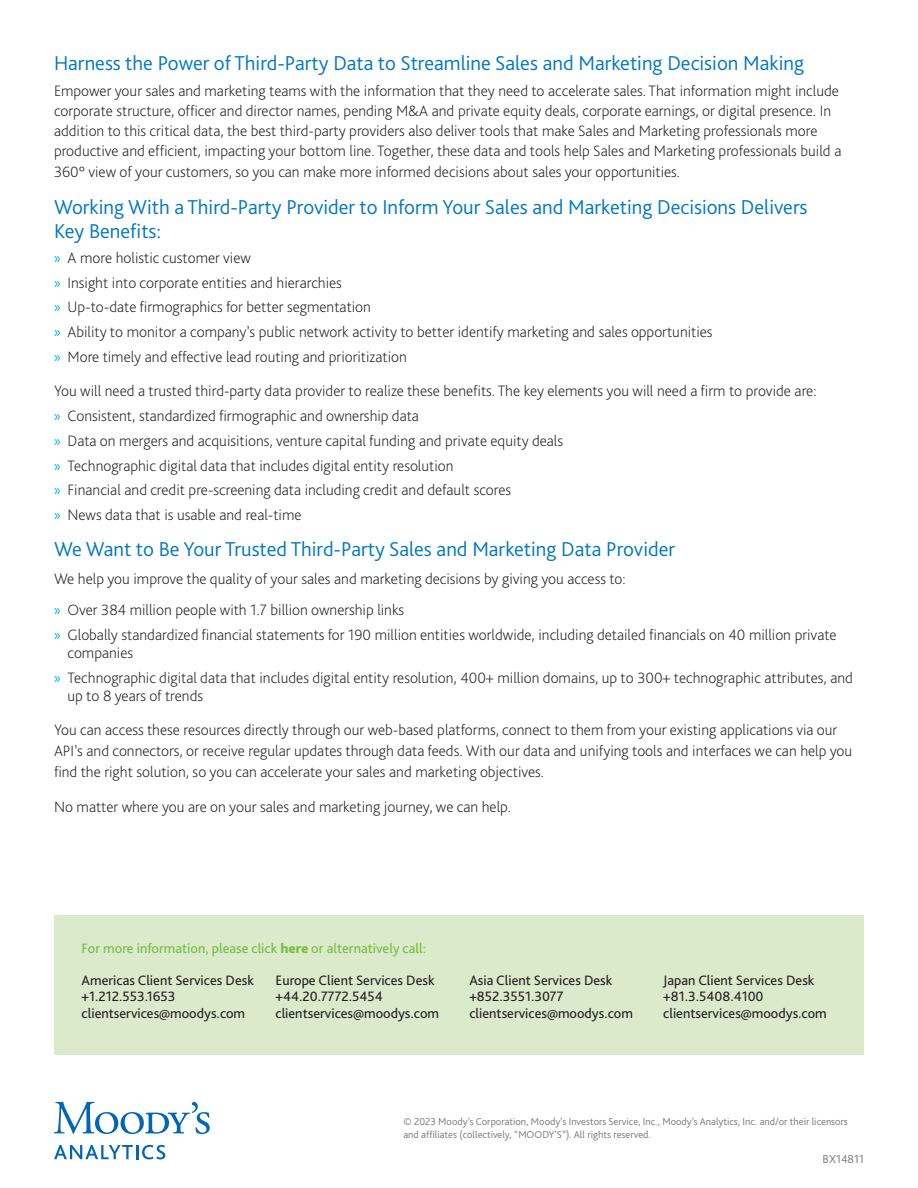
<style>
.page{position:relative;width:918px;height:1188px;background:#fff}
.page>*{position:absolute;margin:0;border:0;box-sizing:border-box;transform-origin:0 0}
.t1{font:300 21px/24px "Bliss Pro";color:#0077c0}
.Body_text{font:200 15.75px/20.2px "Bliss Pro";color:#231f20}
.Body_text__before_bu{font:200 15.75px "Bliss Pro";color:#231f20}
.t2{font:14.25px/16.5px "Bliss Pro";color:#231f20}
.t3{font:14.25px "Bliss Pro";color:#76bd42}
.t4{font:300 12px "Bliss Pro";color:#777779}
.t5{font:300 10.5px/13.5px "Bliss Pro";color:#777779}
.s1{font-family:"Myriad Pro";font-weight:400;color:#00aeef}
.s2{font-weight:800;color:#77be42}
</style>
<div class="page">
<div style="left:54px;top:915px;width:810px;height:139px;background:#daeaca"></div>
<svg style="left:54px;top:1102px;width:156px;height:32px"></svg>
<svg style="left:54px;top:1145px;width:111px;height:14px"></svg>
<h2 class="t1" style="left:54px;top:50px;width:752px">Harness the Power of Third-Party Data to Streamline Sales and Marketing Decision Making</h2>
<p class="Body_text" style="left:54px;top:80px;width:789px">Empower your sales and marketing teams with the information that they need to accelerate sales. That information might include corporate structure, officer and director names, pending M&amp;A and private equity deals, corporate earnings, or digital presence. In addition to this critical data, the best third-party providers also deliver tools that make Sales and Marketing professionals more productive and efficient, impacting your bottom line. Together, these data and tools help Sales and Marketing professionals build a 360° view of your customers, so you can make more informed decisions about sales your opportunities.</p>
<h2 class="t1" style="left:54px;top:195px;width:755px">Working With a Third-Party Provider to Inform Your Sales and Marketing Decisions Delivers<br>Key Benefits:</h2>
<p class="Body_text" style="left:54px;top:247px;width:198px"><span class="s1">»</span> A more holistic customer view</p>
<p class="Body_text" style="left:54px;top:272px;width:289px"><span class="s1">»</span> Insight into corporate entities and hierarchies</p>
<p class="Body_text" style="left:54px;top:297px;width:319px"><span class="s1">»</span> Up-to-date firmographics for better segmentation</p>
<p class="Body_text" style="left:54px;top:321px;width:660px"><span class="s1">»</span> Ability to monitor a company’s public network activity to better identify marketing and sales opportunities</p>
<p class="Body_text" style="left:54px;top:346px;width:354px"><span class="s1">»</span> More timely and effective lead routing and prioritization</p>
<p class="Body_text__before_bu" style="left:54px;top:381px;width:764px">You will need a trusted third-party data provider to realize these benefits. The key elements you will need a firm to provide are:</p>
<p class="Body_text" style="left:54px;top:405px;width:367px"><span class="s1">»</span> Consistent, standardized firmographic and ownership data</p>
<p class="Body_text" style="left:54px;top:430px;width:511px"><span class="s1">»</span> Data on mergers and acquisitions, venture capital funding and private equity deals</p>
<p class="Body_text" style="left:54px;top:455px;width:401px"><span class="s1">»</span> Technographic digital data that includes digital entity resolution</p>
<p class="Body_text" style="left:54px;top:480px;width:459px"><span class="s1">»</span> Financial and credit pre-screening data including credit and default scores</p>
<p class="Body_text" style="left:54px;top:504px;width:249px"><span class="s1">»</span> News data that is usable and real-time</p>
<h2 class="t1" style="left:54px;top:537px;width:623px">We Want to Be Your Trusted Third-Party Sales and Marketing Data Provider</h2>
<p class="Body_text" style="left:54px;top:568px;width:573px">We help you improve the quality of your sales and marketing decisions by giving you access to:</p>
<p class="Body_text" style="left:54px;top:600px;width:352px"><span class="s1">»</span> Over 384 million people with 1.7 billion ownership links</p>
<p class="Body_text" style="left:68px;top:626px;width:771px;line-height:18px;text-indent:-14px"><span class="s1">»</span> Globally standardized financial statements for 190 million entities worldwide, including detailed financials on 40 million private companies</p>
<p class="Body_text" style="left:68px;top:668px;width:787px;line-height:18px;text-indent:-14px"><span class="s1">»</span> Technographic digital data that includes digital entity resolution, 400+ million domains, up to 300+ technographic attributes, and up to 8 years of trends</p>
<p class="Body_text" style="left:54px;top:719px;width:800px;line-height:21px">You can access these resources directly through our web-based platforms, connect to them from your existing applications via our<br>API’s and connectors, or receive regular updates through data feeds. With our data and unifying tools and interfaces we can help you find the right solution, so you can accelerate your sales and marketing objectives.</p>
<p class="Body_text" style="left:54px;top:796px;width:459px">No matter where you are on your sales and marketing journey, we can help.</p>
<p class="t3" style="left:82px;top:940px;width:346px">For more information, please click <span class="s2">here</span> or alternatively call:</p>
<p class="t2" style="left:82px;top:971px;width:174px">Americas Client Services Desk +1.212.553.1653 clientservices@moodys.com</p>
<p class="t2" style="left:276px;top:971px;width:165px">Europe Client Services Desk +44.20.7772.5454 clientservices@moodys.com</p>
<p class="t2" style="left:469px;top:971px;width:165px">Asia Client Services Desk +852.3551.3077 clientservices@moodys.com</p>
<p class="t2" style="left:663px;top:971px;width:165px">Japan Client Services Desk +81.3.5408.4100 clientservices@moodys.com</p>
<p class="t5" style="left:403px;top:1114px;width:446px">© 2023 Moody’s Corporation, Moody’s Investors Service, Inc., Moody’s Analytics, Inc. and/or their licensors and affiliates (collectively, “MOODY’S”). All rights reserved.</p>
<p class="t4" style="left:823px;top:1152px;width:43px">BX14811</p>
</div>
